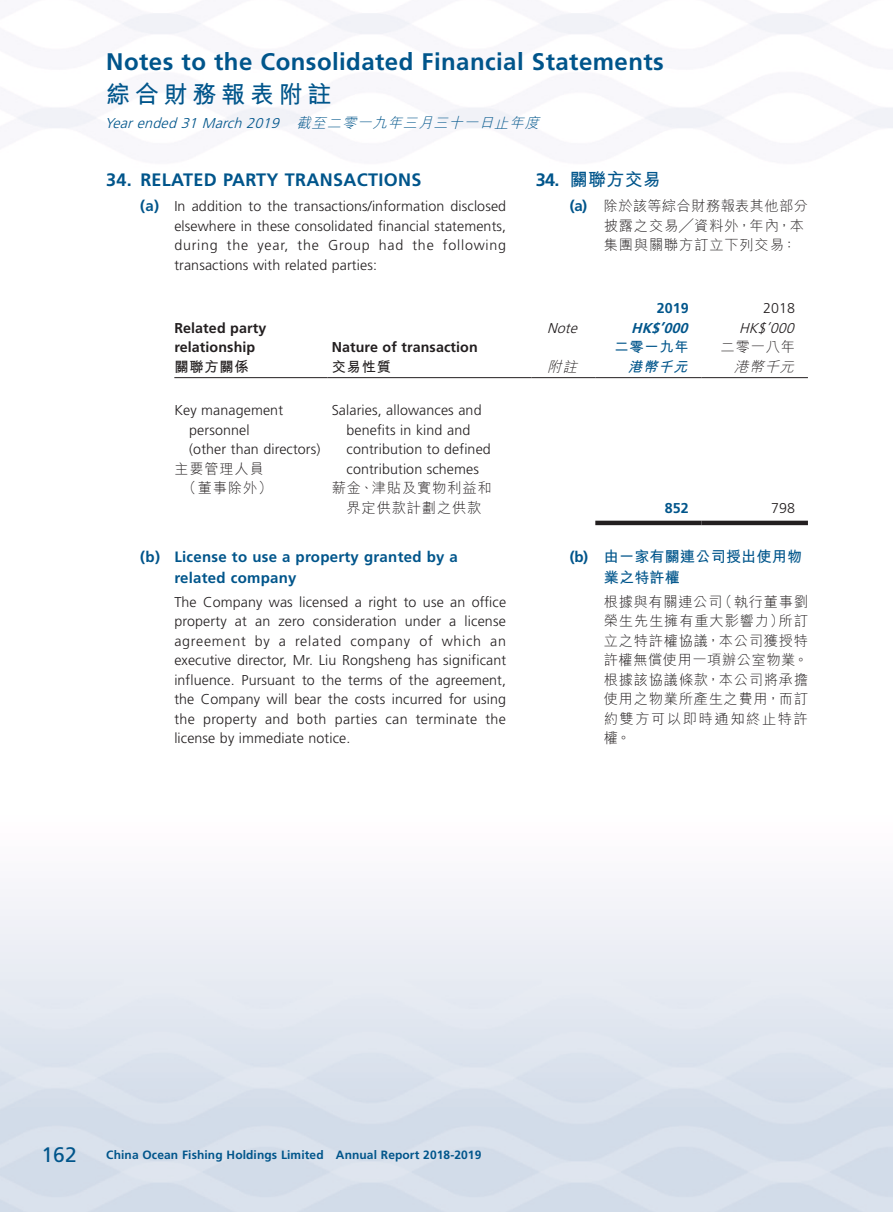
<style>
.page{position:relative;width:893px;height:1212px;background:#fff}
.page>*{position:absolute;margin:0;border:0;box-sizing:border-box;transform-origin:0 0}
.t1{font:700 24px "Frutiger LT Std";letter-spacing:.02em;color:#00558b}
.t2{font:700 24px "M Hei HK";letter-spacing:.2em;color:#00558b}
.t3{font:21px "Frutiger LT Std";color:#00558b}
.Heading_1{font:700 18px "Frutiger LT Std";letter-spacing:.02em;color:#00558b}
.C_Heading_1{font:700 18px "M Hei HK";letter-spacing:.02em;color:#00558b}
.Heading_2{font:700 15px/21px "Frutiger LT Std";letter-spacing:.02em;color:#00558b}
.C_Heading_2{font:700 15px/21px "M Hei HK";letter-spacing:.02em;color:#00558b}
.Body_Text{font:300 14.25px/19.5px "Frutiger LT Std";letter-spacing:.01em;color:#231f20}
.Heading_2-2{font:300 14.25px/19.5px "Frutiger LT Std";letter-spacing:.01em;color:#231f20;text-align:justify}
.C_Body_Text{font:300 14.25px/19.5px "M Hei HK";letter-spacing:.05em;color:#231f20;text-align:justify}
.C_Heading_2-2{font:300 14.25px/19.5px "M Hei HK";letter-spacing:.06em;color:#231f20}
.Body_Text-2{font:700 14.25px/19.5px "Frutiger LT Std";letter-spacing:.01em;color:#231f20}
.Body_Text-3{font:300 14.25px/19.5px "M Hei HK";letter-spacing:.06em;color:#231f20;text-align:center}
.t4{font:italic 300 14.25px "Frutiger LT Std";color:#00558b}
.Body_Text-4{font:italic 300 14.25px "Frutiger LT Std";color:#231f20}
.Body_Text-5{font:700 14.25px "M Hei HK";letter-spacing:.06em;color:#231f20}
.Body_Text-6{font:700 14.25px "Frutiger LT Std";letter-spacing:.01em;color:#00558b}
.Body_Text-7{font:italic 700 14.25px "Frutiger LT Std";color:#00558b}
.Body_Text-8{font:italic 300 14.25px "M Hei HK";color:#231f20}
.Body_Text-9{font:700 14.25px "M Hei HK";letter-spacing:.06em;color:#00558b}
.Body_Text-10{font:italic 700 14.25px "M Hei HK";color:#00558b}
.t5{font:700 12px "Frutiger LT Std";letter-spacing:.01em;color:#00558b}
.s1{font-family:"M Hei HK"}
.s2{font-weight:700;font-size:15px;color:#00558b}
.s3{font-family:"Frutiger LT Std"}
.s4{font-family:"Frutiger LT Std";font-weight:700;font-size:15px;color:#00558b}
</style>
<div class="page">
<hr style="left:174px;top:377px;width:153px;height:1px;background:#231f20">
<hr style="left:327px;top:377px;width:204px;height:1px;background:#231f20">
<hr style="left:531px;top:377px;width:64px;height:1px;background:#231f20">
<hr style="left:595px;top:377px;width:107px;height:1px;background:#231f20">
<hr style="left:702px;top:377px;width:106px;height:1px;background:#231f20">
<hr style="left:595px;top:521px;width:107px;height:4px;background:#231f20">
<hr style="left:702px;top:521px;width:106px;height:4px;background:#231f20">
<h1 class="t1" style="left:106px;top:48px;width:559px">Notes to the Consolidated Financial Statements</h1>
<h1 class="t2" style="left:106px;top:77px;width:227px">綜合財務報表附註</h1>
<p class="t4" style="left:105px;top:115px;width:439px">Yearended 31 March 2019 <span class="s1">截至二零一九年三月三十一日止年度</span></p>
<p class="Heading_1" style="left:106px;top:169px;width:317px">34. RELATED PARTY TRANSACTIONS</p>
<p class="Heading_2-2" style="left:174px;top:197px;width:333px;text-indent:-34px"><span class="s2">(a)</span> In addition to the transactions/information disclosed elsewhere in these consolidated financial statements, during the year, the Group had the following transactions with related parties:</p>
<p class="Body_Text-2" style="left:174px;top:318px;width:94px">Related party relationship</p>
<p class="Body_Text-2" style="left:332px;top:338px;width:148px">Nature of transaction</p>
<p class="C_Heading_1" style="left:536px;top:166px;width:127px"><span class="s3">34.</span> 關聯方交易</p>
<p class="C_Heading_2-2" style="left:604px;top:196px;width:206px;text-indent:-34px"><span class="s4">(a)</span> 除於該等綜合財務報表其他部分披露之交易╱資料外，年內，本集團與關聯方訂立下列交易：</p>
<p class="Body_Text-4" style="left:547px;top:320px;width:36px">Note</p>
<p class="Body_Text-6" style="left:657px;top:300px;width:34px">2019</p>
<p class="Body_Text" style="left:763px;top:299px;width:34px">2018</p>
<p class="Body_Text-7" style="left:631px;top:319px;width:62px">HK$’000</p>
<p class="Body_Text-4" style="left:739px;top:320px;width:60px">HK$’000</p>
<p class="Body_Text-9" style="left:614px;top:337px;width:76px">二零一九年</p>
<p class="Body_Text-3" style="left:721px;top:337px;width:76px">二零一八年</p>
<p class="Body_Text-5" style="left:174px;top:356px;width:76px">關聯方關係</p>
<p class="Body_Text-5" style="left:332px;top:356px;width:61px">交易性質</p>
<p class="Body_Text-8" style="left:547px;top:359px;width:35px">附註</p>
<p class="Body_Text-10" style="left:628px;top:356px;width:66px">港幣千元</p>
<p class="Body_Text-8" style="left:734px;top:359px;width:65px">港幣千元</p>
<p class="Body_Text" style="left:189px;top:401px;width:133px;text-indent:-15px">Key management personnel<br>(other than directors)</p>
<p class="Body_Text-3" style="left:174px;top:458px;width:100px">主要管理人員（董事除外）</p>
<p class="Body_Text" style="left:347px;top:401px;width:146px;text-indent:-15px">Salaries, allowances and benefits in kind and contribution to defined contribution schemes</p>
<p class="Body_Text-3" style="left:332px;top:478px;width:162px">薪金、津貼及實物利益和界定供款計劃之供款</p>
<p class="Body_Text-6" style="left:665px;top:499px;width:25px">852</p>
<p class="Body_Text" style="left:771px;top:498px;width:25px">798</p>
<p class="Heading_2" style="left:174px;top:546px;width:285px;text-indent:-34px">(b) License to use a property granted by a related company</p>
<p class="Body_Text" style="left:174px;top:592px;width:333px;text-align:justify">The Company was licensed a right to use an office property at an zero consideration under a license agreement by a related company of which an executive director, Mr. Liu Rongsheng has significant influence. Pursuant to the terms of the agreement, the Company will bear the costs incurred for using the property and both parties can terminate the license by immediate notice.</p>
<p class="C_Heading_2" style="left:604px;top:545px;width:200px;text-indent:-34px"><span class="s3">(b)</span> 由一家有關連公司授出使用物業之特許權</p>
<p class="C_Body_Text" style="left:604px;top:592px;width:206px">根據與有關連公司（執行董事劉榮生先生擁有重大影響力）所訂立之特許權協議，本公司獲授特許權無償使用一項辦公室物業。根據該協議條款，本公司將承擔使用之物業所產生之費用，而訂約雙方可以即時通知終止特許權。</p>
<h2 class="t3" style="left:41px;top:1143px;width:37px">162</h2>
<p class="t5" style="left:106px;top:1148px;width:377px">China Ocean Fishing Holdings Limited Annual Report 2018-2019</p>
</div>
